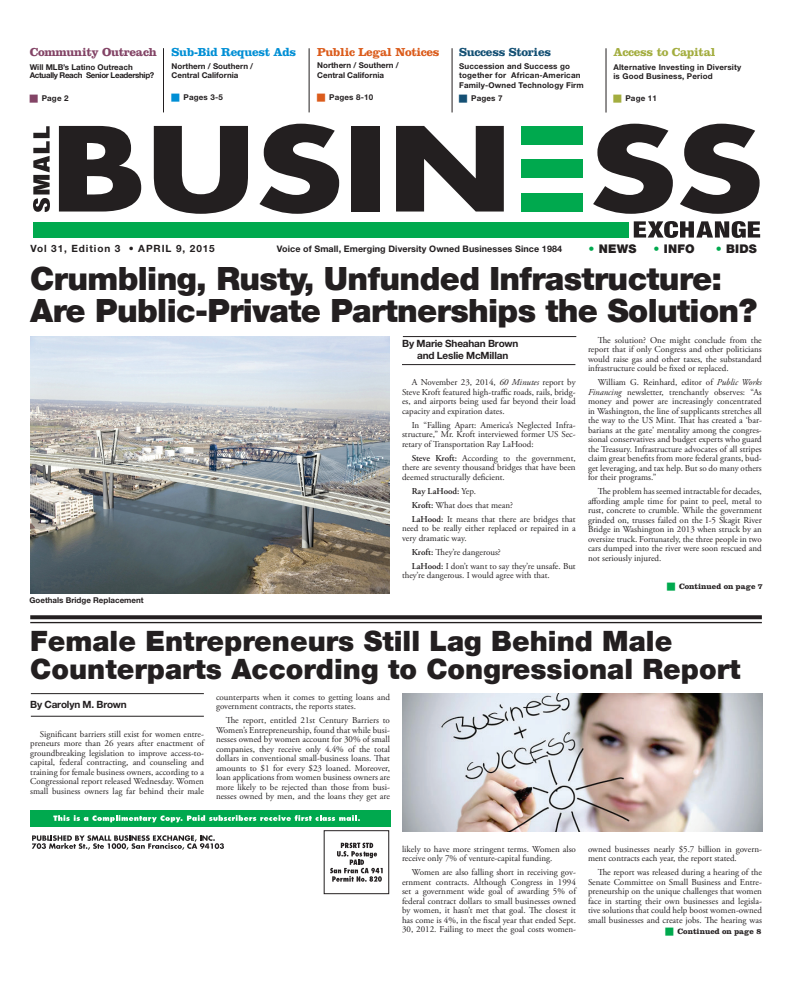
<style>
.page{position:relative;width:792px;height:1008px;background:#fff}
.page>*{position:absolute;margin:0;border:0;box-sizing:border-box;transform-origin:0 0}
.t1{font:900 32px/32px "Helvetica Neue LT";letter-spacing:-.02em;color:#231f20}
.t2{font:900 28px/28px "Helvetica Neue LT";color:#231f20}
.t3{font:700 12px "Clarendon LT Std";letter-spacing:-.025em;color:#db5c1c}
.t4{font:700 12px "Clarendon LT Std";letter-spacing:-.025em;color:#834466}
.t5{font:700 12px "Clarendon LT Std";letter-spacing:-.025em;color:#008fd5}
.t6{font:900 12px "Helvetica Neue LT Std";letter-spacing:.015em;color:#231f20}
.t7{font:700 12px "Clarendon LT Std";letter-spacing:-.025em;color:#a3ad3f}
.t8{font:700 12px "Clarendon LT Std";letter-spacing:-.025em;color:#145074}
.t9{font:700 10px/12px "Helvetica Neue LT Std";letter-spacing:-.015em;color:#231f20;text-align:center}
.t10{font:700 10px "Helvetica Neue LT Std";letter-spacing:.09em;color:#231f20}
.t11{font:9px/9.5px "Adobe Garamond Pro";color:#231f20;text-align:justify}
.t12{font:700 9px "Helvetica Neue LT Std";letter-spacing:.01em;color:#231f20}
.t13{font:700 8px/9.6px "Helvetica Neue LT Std";letter-spacing:.02em;color:#231f20}
.t14{font:700 8px/9.6px "Helvetica Neue LT Std";color:#231f20}
.t15{font:700 8px/8.5px "Helvetica Neue LT Std";letter-spacing:-.04em;color:#231f20}
.t16{font:700 8px "Clarendon LT Std";color:#231f20}
.s1{color:#00a94e}
.s2{font-style:italic}
.s3{font-weight:600}
</style>
<div class="page">
<div style="left:30px;top:810px;width:360px;height:17px;background:#00a94e"></div>
<svg style="left:53px;top:815px;width:307px;height:7px"></svg>
<svg style="left:32px;top:835px;width:192px;height:15px"></svg>
<div style="left:324px;top:830px;width:65px;height:64px;border:1px solid #231f20"></div>
<svg style="left:330px;top:843px;width:53px;height:39px"></svg>
<hr style="left:30px;top:810px;width:1px;height:126px;background:#231f20">
<hr style="left:393px;top:810px;width:1px;height:126px;background:#231f20">
<svg style="left:30px;top:615px;width:732px;height:4px;background:#312d2e"></svg>
<hr style="left:30px;top:622px;width:732px;height:1px;background:#231f20">
<div style="left:33px;top:222px;width:596px;height:15px;background:#00a94e"></div>
<svg style="left:59px;top:126px;width:82px;height:86px"></svg>
<svg style="left:154px;top:126px;width:94px;height:88px"></svg>
<svg style="left:259px;top:124px;width:80px;height:90px"></svg>
<div style="left:351px;top:126px;width:28px;height:86px;background:#231f20"></div>
<svg style="left:396px;top:126px;width:108px;height:86px"></svg>
<svg style="left:593px;top:124px;width:80px;height:90px"></svg>
<svg style="left:680px;top:124px;width:80px;height:90px"></svg>
<div style="left:521px;top:126px;width:62px;height:19px;background:#00a94e"></div>
<div style="left:521px;top:159px;width:62px;height:19px;background:#00a94e"></div>
<div style="left:521px;top:193px;width:62px;height:19px;background:#00a94e"></div>
<svg style="left:33px;top:126px;width:17px;height:86px"></svg>
<svg style="left:634px;top:221px;width:126px;height:17px"></svg>
<hr style="left:309px;top:48px;width:1px;height:64px;background:#231f20">
<hr style="left:452px;top:48px;width:1px;height:64px;background:#231f20">
<hr style="left:163px;top:48px;width:1px;height:64px;background:#231f20">
<hr style="left:606px;top:48px;width:1px;height:65px;background:#231f20">
<hr style="left:31px;top:716px;width:173px;height:1px;background:#231f20">
<hr style="left:31px;top:693px;width:173px;height:1px;background:#231f20">
<hr style="left:402px;top:364px;width:173px;height:1px;background:#231f20">
<hr style="left:403px;top:336px;width:173px;height:1px;background:#231f20">
<img style="left:30px;top:336px;width:360px;height:257px">
<img style="left:402px;top:693px;width:360px;height:139px">
<h3 class="t4" style="left:30px;top:45px;width:128px">Community Outreach</h3>
<p class="t15" style="left:30px;top:63px;width:126px">Will MLB’s Latino Outreach<br>Actually Reach Senior Leadership?</p>
<p class="t13" style="left:42px;top:93px;width:28px">Page 2</p>
<h3 class="t5" style="left:172px;top:45px;width:126px">Sub-Bid Request Ads</h3>
<p class="t14" style="left:172px;top:61px;width:83px">Northern / Southern /<br>Central California</p>
<p class="t13" style="left:184px;top:92px;width:41px">Pages 3-5</p>
<h3 class="t3" style="left:317px;top:45px;width:124px">Public Legal Notices</h3>
<p class="t13" style="left:329px;top:92px;width:45px">Pages 8-10</p>
<p class="t14" style="left:317px;top:60px;width:83px">Northern / Southern /<br>Central California</p>
<h3 class="t8" style="left:459px;top:45px;width:93px">Success Stories</h3>
<p class="t13" style="left:471px;top:93px;width:33px">Pages 7</p>
<p class="t13" style="left:459px;top:61px;width:126px">Succession and Success go together for African-American<br>Family-Owned Technology Firm</p>
<h3 class="t7" style="left:613px;top:45px;width:103px">Access to Capital</h3>
<p class="t13" style="left:613px;top:62px;width:129px">Alternative Investing in Diversity is Good Business, Period</p>
<p class="t13" style="left:625px;top:93px;width:33px">Page 11</p>
<p class="t10" style="left:30px;top:243px;width:186px">Vol 31, Edition 3 • APRIL 9, 2015</p>
<p class="t12" style="left:277px;top:243px;width:287px">Voice of Small, Emerging Diversity Owned Businesses Since 1984</p>
<h3 class="t6" style="left:589px;top:241px;width:50px"><span class="s1">•</span> NEWS</h3>
<h3 class="t6" style="left:654px;top:241px;width:43px"><span class="s1">•</span> INFO</h3>
<h3 class="t6" style="left:716px;top:241px;width:43px"><span class="s1">•</span> BIDS</h3>
<h1 class="t1" style="left:30px;top:263px;width:728px">Crumbling, Rusty, Unfunded Infrastructure:<br>Are Public-Private Partnerships the Solution?</h1>
<p class="t9" style="left:402px;top:337px;width:118px">By Marie Sheahan Brown and Leslie McMillan</p>
<p class="t11" style="left:588px;top:336px;width:175px;text-indent:10px">The solution? One might conclude from the report that if only Congress and other politicians would raise gas and other taxes, the substandard infrastructure could be fixed or replaced.</p>
<p class="t11" style="left:588px;top:378px;width:175px;text-indent:10px">William G. Reinhard, editor of <span class="s2">Public Works Financing</span> newsletter, trenchantly observes: “As money and power are increasingly concentrated in Washington, the line of supplicants stretches all the way to the US Mint. That has created a ‘bar&shy;barians at the gate’ mentality among the congres&shy;sional conservatives and budget experts who guard the Treasury. Infrastructure advocates of all stripes claim great benefits from more federal grants, bud&shy;get leveraging, and tax help. But so do many others for their programs.”</p>
<p class="t11" style="left:588px;top:487px;width:175px;text-indent:10px">The problem has seemed intractable for decades, affording ample time for paint to peel, metal to rust, concrete to crumble. While the government grinded on, trusses failed on the I-5 Skagit River Bridge in Washington in 2013 when struck by an oversize truck. Fortunately, the three people in two cars dumped into the river were soon rescued and not seriously injured.</p>
<p class="t11" style="left:402px;top:378px;width:175px;text-indent:10px">A November 23, 2014, <span class="s2">60 Minutes</span> report by Steve Kroft featured high-traffic roads, rails, bridg&shy;es, and airports being used far beyond their load capacity and expiration dates.</p>
<p class="t11" style="left:402px;top:420px;width:175px;text-indent:10px">In “Falling Apart: America’s Neglected Infra&shy;structure,” Mr. Kroft interviewed former US Sec&shy;retary of Transportation Ray LaHood:</p>
<p class="t11" style="left:402px;top:453px;width:175px;text-indent:10px"><span class="s3">Steve Kroft:</span> According to the government, there are seventy thousand bridges that have been deemed structurally deficient.</p>
<p class="t11" style="left:412px;top:484px;width:165px;line-height:14px;text-align:left"><span class="s3">Ray LaHood:</span> Yep.<br><span class="s3">Kroft:</span> What does that mean?<br><span class="s3">LaHood:</span> It means that there are bridges that</p>
<p class="t11" style="left:402px;top:524px;width:175px">need to be really either replaced or repaired in a very dramatic way.</p>
<p class="t11" style="left:412px;top:545px;width:165px;line-height:14px"><span class="s3">Kroft:</span> They’re dangerous?<br><span class="s3">LaHood:</span> I don’t want to say they’re unsafe. But</p>
<p class="t11" style="left:402px;top:571px;width:149px">they’re dangerous. I would agree with that.</p>
<p class="t14" style="left:29px;top:595px;width:116px">Goethals Bridge Replacement</p>
<p class="t16" style="left:679px;top:581px;width:85px">Continued on page 7</p>
<h2 class="t2" style="left:30px;top:627px;width:712px">Female Entrepreneurs Still Lag Behind Male<br>Counterparts According to Congressional Report</h2>
<p class="t11" style="left:216px;top:693px;width:175px">counterparts when it comes to getting loans and government contracts, the reports states.</p>
<p class="t11" style="left:216px;top:716px;width:175px;text-indent:10px">The report, entitled 21st Century Barriers to Women’s Entrepreneurship, found that while busi&shy;nesses owned by women account for 30% of small companies, they receive only 4.4% of the total dollars in conventional small-business loans. That amounts to $1 for every $23 loaned. Moreover, loan applications from women business owners are more likely to be rejected than those from busi&shy;nesses owned by men, and the loans they get are</p>
<p class="t9" style="left:30px;top:698px;width:98px">By Carolyn M. Brown</p>
<p class="t11" style="left:30px;top:729px;width:175px;text-indent:10px">Significant barriers still exist for women entre&shy;preneurs more than 26 years after enactment of groundbreaking legislation to improve access-to&shy;capital, federal contracting, and counseling and training for female business owners, according to a Congressional report released Wednesday. Women small business owners lag far behind their male</p>
<p class="t11" style="left:402px;top:845px;width:175px">likely to have more stringent terms. Women also receive only 7% of venture-capital funding.</p>
<p class="t11" style="left:402px;top:868px;width:175px;text-indent:10px">Women are also falling short in receiving gov&shy;ernment contracts. Although Congress in 1994 set a government wide goal of awarding 5% of federal contract dollars to small businesses owned by women, it hasn’t met that goal. The closest it has come is 4%, in the fiscal year that ended Sept.<br>30, 2012. Failing to meet the goal costs women-</p>
<p class="t11" style="left:588px;top:845px;width:175px">owned businesses nearly $5.7 billion in govern&shy;ment contracts each year, the report stated.</p>
<p class="t11" style="left:588px;top:868px;width:175px;text-indent:10px">The report was released during a hearing of the Senate Committee on Small Business and Entre&shy;preneurship on the unique challenges that women face in starting their own businesses and legisla&shy;tive solutions that could help boost women-owned small businesses and create jobs. The hearing was</p>
<p class="t16" style="left:677px;top:927px;width:85px">Continued on page 8</p>
</div>
